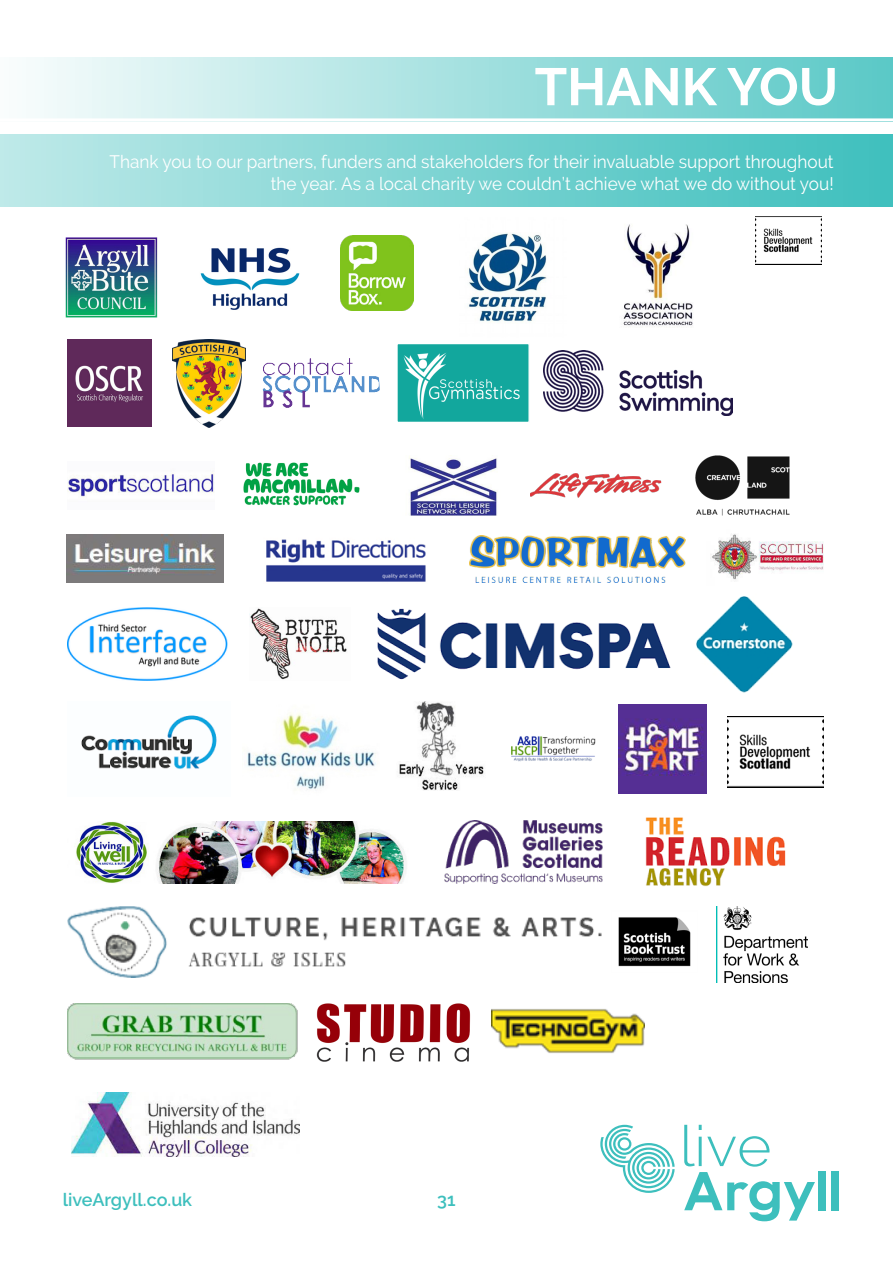
<style>
.page{position:relative;width:893px;height:1263px;background:#fff}
.page>*{position:absolute;margin:0;border:0;box-sizing:border-box;transform-origin:0 0}
.t1{font:700 52.5px "Raleway";color:#fff}
.t2{font:18px "Raleway";color:#fff;scale:.95 1}
.t3{font:600 18px "Raleway";color:#3dbfbd}
</style>
<div class="page">
<img style="left:711px;top:534px;width:113px;height:46px">
<img style="left:65px;top:238px;width:92px;height:80px">
<img style="left:243px;top:462px;width:117px;height:44px">
<img style="left:68px;top:472px;width:146px;height:26px">
<img style="left:200px;top:247px;width:100px;height:63px">
<img style="left:341px;top:235px;width:72px;height:76px">
<img style="left:530px;top:473px;width:132px;height:25px">
<img style="left:68px;top:340px;width:83px;height:87px">
<div style="left:396px;top:343px;width:134px;height:80px;background:#12a79d;border:1px solid #fff"></div>
<img style="left:404px;top:353px;width:116px;height:66px">
<img style="left:172px;top:340px;width:73px;height:88px">
<img style="left:263px;top:358px;width:117px;height:50px">
<img style="left:468px;top:233px;width:79px;height:89px">
<img style="left:623px;top:224px;width:70px;height:103px">
<img style="left:544px;top:351px;width:188px;height:64px">
<img style="left:67px;top:535px;width:156px;height:48px">
<img style="left:409px;top:456px;width:89px;height:60px">
<img style="left:469px;top:535px;width:216px;height:48px">
<img style="left:266px;top:539px;width:160px;height:43px">
<img style="left:68px;top:608px;width:160px;height:72px">
<img style="left:249px;top:608px;width:98px;height:72px">
<img style="left:68px;top:906px;width:533px;height:71px">
<img style="left:377px;top:608px;width:294px;height:72px">
<img style="left:81px;top:715px;width:136px;height:54px">
<img style="left:696px;top:596px;width:97px;height:97px">
<img style="left:399px;top:701px;width:85px;height:89px">
<img style="left:511px;top:736px;width:85px;height:26px">
<img style="left:76px;top:821px;width:330px;height:62px">
<img style="left:619px;top:705px;width:88px;height:88px">
<img style="left:445px;top:821px;width:157px;height:63px">
<img style="left:645px;top:817px;width:141px;height:70px">
<img style="left:618px;top:917px;width:73px;height:50px">
<svg style="left:600px;top:1125px;width:75px;height:68px"></svg>
<svg style="left:684px;top:1125px;width:131px;height:96px"></svg>
<div style="left:818px;top:1171px;width:8px;height:39px;background:#3dbfbd"></div>
<div style="left:832px;top:1171px;width:7px;height:39px;background:#3dbfbd"></div>
<div style="left:0;top:54px;width:893px;height:67px;background:linear-gradient(to right,#f9fdfd,#58c8c6)"></div>
<hr style="left:0;top:54px;width:893px;height:3px;background:#fff">
<hr style="left:0;top:118px;width:893px;height:3px;background:#fff">
<div style="left:0;top:135px;width:893px;height:72px;background:linear-gradient(to right,#bde9e8,#3cbfbd)"></div>
<img style="left:68px;top:1003px;width:230px;height:56px">
<img style="left:695px;top:455px;width:95px;height:61px">
<img style="left:247px;top:713px;width:129px;height:77px">
<img style="left:316px;top:1003px;width:155px;height:59px">
<img style="left:491px;top:1009px;width:153px;height:44px">
<img style="left:71px;top:1093px;width:228px;height:64px">
<img style="left:716px;top:906px;width:91px;height:76px">
<img style="left:755px;top:216px;width:67px;height:49px">
<img style="left:727px;top:717px;width:97px;height:70px">
<p class="t1" style="left:535px;top:57px;width:305px">THANK YOU</p>
<p class="t2" style="left:110px;top:152px;width:764px">Thank you to our partners, funders and stakeholders for their invaluable support throughout</p>
<p class="t2" style="left:271px;top:173px;width:594px">the year. As a local charity we couldn’t achieve what we do without you!</p>
<p class="t3" style="left:63px;top:1189px;width:131px">liveArgyll.co.uk</p>
<p class="t3" style="left:437px;top:1189px;width:20px">31</p>
</div>
